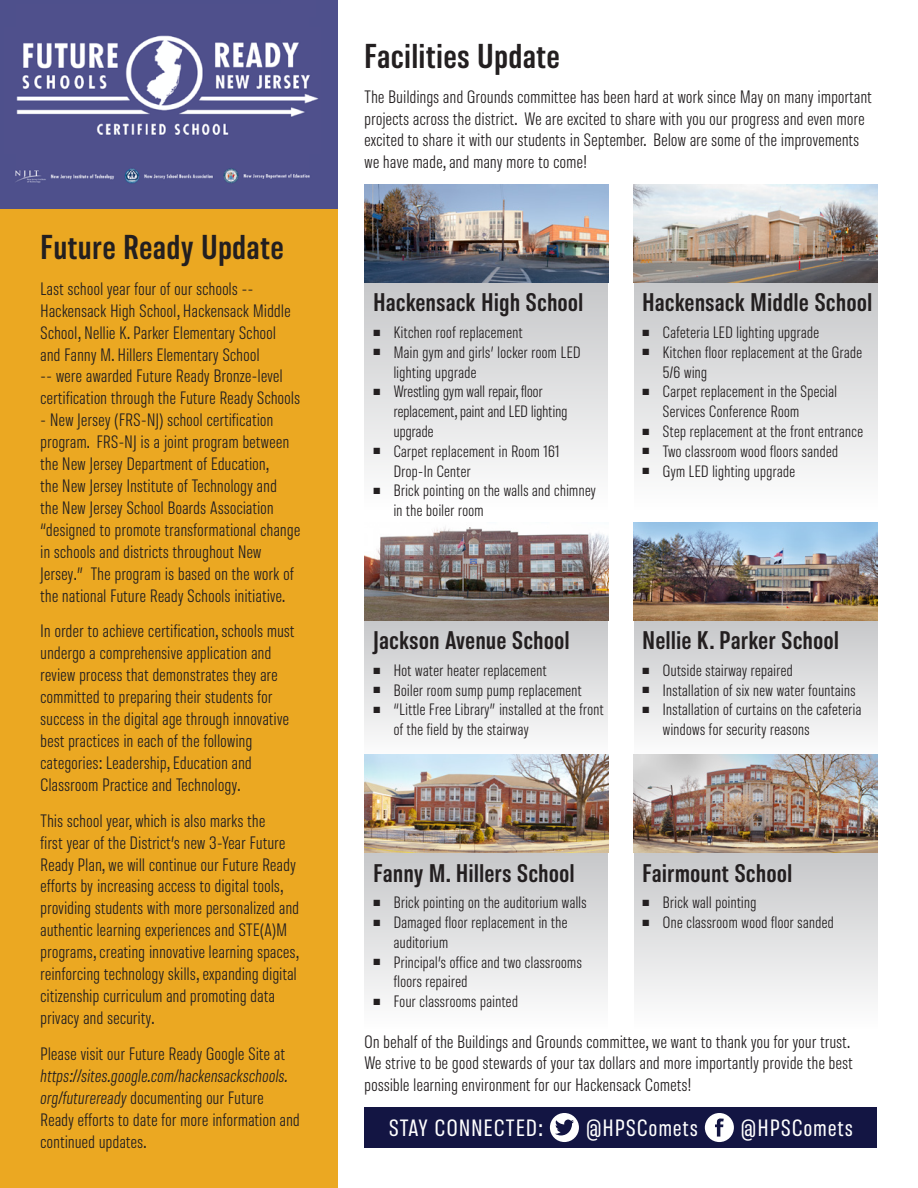
<style>
.page{position:relative;width:918px;height:1188px;background:#fff}
.page>*{position:absolute;margin:0;border:0;box-sizing:border-box;transform-origin:0 0}
.t1{font:700 condensed 34.5px "Molde";letter-spacing:.025em;color:#231f20}
.t2{font:700 condensed 25.5px "Molde";letter-spacing:.025em;color:#231f20}
.t3{font:500 condensed 23.55px "Molde";letter-spacing:.06em;color:#fff}
.t4{font:condensed 18px/21.9px "Molde";letter-spacing:.025em;color:#231f20}
.t5{font:condensed 16.5px/19.8px "Molde";letter-spacing:.025em;color:#231f20}
.s1{font-style:italic}
</style>
<div class="page">
<div style="left:0;top:0;width:338px;height:1188px;background:#eba822"></div>
<div style="left:364px;top:282px;width:244px;height:227px;background:linear-gradient(to bottom,#c6c7c9,#fefefe)"></div>
<div style="left:634px;top:282px;width:244px;height:227px;background:linear-gradient(to bottom,#c6c7c9,#fefefe)"></div>
<img style="left:364px;top:185px;width:244px;height:97px">
<img style="left:634px;top:185px;width:244px;height:97px">
<img style="left:0;top:0;width:338px;height:208px">
<div style="left:364px;top:620px;width:244px;height:139px;background:linear-gradient(to bottom,#c8c9ca,#fafcfc)"></div>
<div style="left:634px;top:620px;width:244px;height:139px;background:linear-gradient(to bottom,#c8c9cb,#fafafb)"></div>
<img style="left:364px;top:527px;width:244px;height:93px">
<img style="left:634px;top:523px;width:244px;height:97px">
<div style="left:364px;top:853px;width:244px;height:176px;background:linear-gradient(to bottom,#c7c8ca,#fefefe)"></div>
<div style="left:634px;top:853px;width:244px;height:176px;background:linear-gradient(to bottom,#c7c8ca,#fefefe)"></div>
<img style="left:634px;top:755px;width:244px;height:98px">
<img style="left:364px;top:755px;width:244px;height:98px">
<div style="left:364px;top:1107px;width:514px;height:41px;background:#131543"></div>
<svg style="left:550px;top:1113px;width:29px;height:29px"></svg>
<svg style="left:705px;top:1113px;width:29px;height:29px"></svg>
<p class="t1" style="left:40px;top:226px;width:245px">Future Ready Update</p>
<p class="t4" style="left:40px;top:277px;width:261px">Last school year four of our schools -- Hackensack High School, Hackensack Middle School, Nellie K. Parker Elementary School and Fanny M. Hillers Elementary School<br>-- were awarded Future Ready Bronze-level certification through the Future Ready Schools</p>
<p class="t4" style="left:40px;top:409px;width:261px">- New Jersey (FRS-NJ) school certification program. FRS-NJ is a joint program between the New Jersey Department of Education,<br>the New Jersey Institute of Technology and<br>the New Jersey School Boards Association “designed to promote transformational change in schools and districts throughout New Jersey.” The program is based on the work of the national Future Ready Schools initiative.</p>
<p class="t4" style="left:40px;top:620px;width:255px">In order to achieve certification, schools must undergo a comprehensive application and review process that demonstrates they are committed to preparing their students for success in the digital age through innovative best practices in each of the following categories: Leadership, Education and Classroom Practice and Technology.</p>
<p class="t4" style="left:40px;top:809px;width:260px">This school year, which is also marks the<br>first year of the District’s new 3-Year Future Ready Plan, we will continue our Future Ready efforts by increasing access to digital tools, providing students with more personalized and authentic learning experiences and STE(A)M programs, creating innovative learning spaces, reinforcing technology skills, expanding digital citizenship curriculum and promoting data privacy and security.</p>
<p class="t4" style="left:40px;top:1042px;width:261px">Please visit our Future Ready Google Site at <span class="s1">https://sites.google.com/hackensackschools. org/futureready</span> documenting our Future Ready efforts to date for more information and continued updates.</p>
<p class="t1" style="left:364px;top:35px;width:197px">Facilities Update</p>
<p class="t4" style="left:364px;top:86px;width:509px">The Buildings and Grounds committee has been hard at work since May on many important projects across the district. We are excited to share with you our progress and even more excited to share it with our students in September. Below are some of the improvements we have made, and many more to come!</p>
<p class="t2" style="left:374px;top:287px;width:211px">Hackensack High School</p>
<p class="t5" style="left:374px;top:322px;width:151px">■ Kitchen roof replacement</p>
<p class="t5" style="left:394px;top:342px;width:188px;text-indent:-20px">■ Main gym and girls’ locker room LED lighting upgrade</p>
<p class="t5" style="left:394px;top:381px;width:175px;text-indent:-20px">■ Wrestling gym wall repair, floor replacement, paint and LED lighting upgrade</p>
<p class="t5" style="left:394px;top:441px;width:167px;text-indent:-20px">■ Carpet replacement in Room 161<br>Drop-In Center</p>
<p class="t5" style="left:394px;top:480px;width:204px;text-indent:-20px">■ Brick pointing on the walls and chimney in the boiler room</p>
<p class="t2" style="left:643px;top:287px;width:231px">Hackensack Middle School</p>
<p class="t5" style="left:643px;top:322px;width:178px">■ Cafeteria LED lighting upgrade</p>
<p class="t5" style="left:663px;top:342px;width:201px;text-indent:-20px">■ Kitchen floor replacement at the Grade<br>5/6 wing</p>
<p class="t5" style="left:663px;top:381px;width:176px;text-indent:-20px">■ Carpet replacement in the Special<br>Services Conference Room</p>
<p class="t5" style="left:643px;top:421px;width:222px">■ Step replacement at the front entrance</p>
<p class="t5" style="left:643px;top:441px;width:197px">■ Two classroom wood floors sanded</p>
<p class="t5" style="left:643px;top:461px;width:154px">■ Gym LED lighting upgrade</p>
<p class="t2" style="left:374px;top:625px;width:198px">Jackson Avenue School</p>
<p class="t5" style="left:374px;top:660px;width:175px">■ Hot water heater replacement</p>
<p class="t5" style="left:374px;top:680px;width:210px">■ Boiler room sump pump replacement</p>
<p class="t5" style="left:394px;top:700px;width:211px;text-indent:-20px">■ “Little Free Library” installed at the front of the field by the stairway</p>
<p class="t2" style="left:643px;top:625px;width:198px">Nellie K. Parker School</p>
<p class="t5" style="left:643px;top:660px;width:152px">■ Outside stairway repaired</p>
<p class="t5" style="left:643px;top:680px;width:214px">■ Installation of six new water fountains</p>
<p class="t5" style="left:663px;top:700px;width:200px;text-indent:-20px">■ Installation of curtains on the cafeteria windows for security reasons</p>
<p class="t2" style="left:374px;top:857px;width:203px">Fanny M. Hillers School</p>
<p class="t5" style="left:374px;top:892px;width:215px">■ Brick pointing on the auditorium walls</p>
<p class="t5" style="left:394px;top:912px;width:175px;text-indent:-20px">■ Damaged floor replacement in the auditorium</p>
<p class="t5" style="left:394px;top:952px;width:190px;text-indent:-20px">■ Principal’s office and two classrooms floors repaired</p>
<p class="t5" style="left:374px;top:991px;width:146px">■ Four classrooms painted</p>
<p class="t2" style="left:643px;top:857px;width:151px">Fairmount School</p>
<p class="t5" style="left:643px;top:892px;width:115px">■ Brick wall pointing</p>
<p class="t5" style="left:643px;top:912px;width:193px">■ One classroom wood floor sanded</p>
<p class="t4" style="left:364px;top:1030px;width:490px">On behalf of the Buildings and Grounds committee, we want to thank you for your trust.<br>We strive to be good stewards of your tax dollars and more importantly provide the best possible learning environment for our Hackensack Comets!</p>
<p class="t3" style="left:389px;top:1113px;width:155px">STAY CONNECTED:</p>
<p class="t3" style="left:586px;top:1113px;width:113px">@HPSComets</p>
<p class="t3" style="left:741px;top:1113px;width:113px">@HPSComets</p>
</div>
